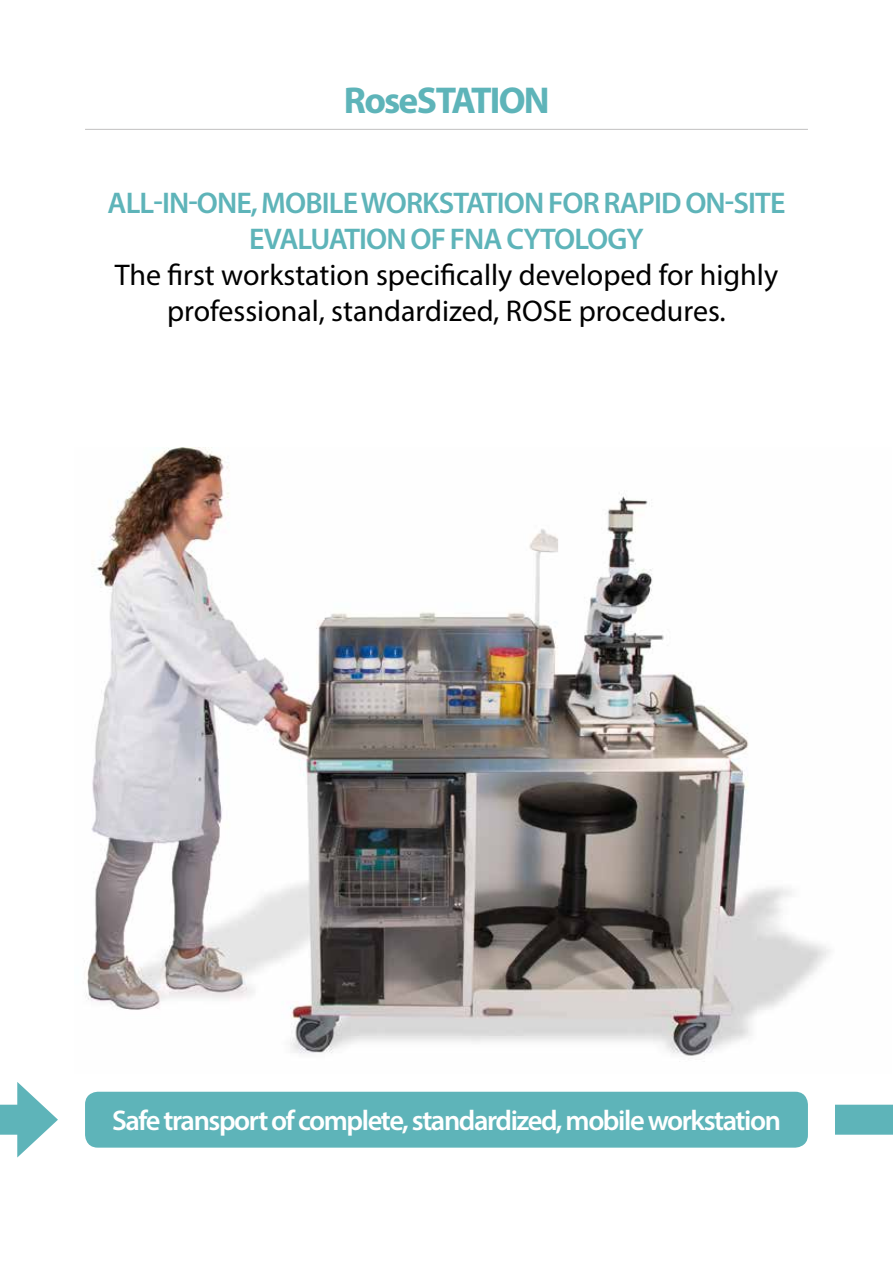
<style>
.page{position:relative;width:893px;height:1263px;background:#fff}
.page>*{position:absolute;margin:0;border:0;box-sizing:border-box;transform-origin:0 0}
.t1{font:700 37.5px "Myriad Pro";letter-spacing:-.05em;color:#5eb4b9}
.t2{font:30px/36px "Myriad Pro";color:#000;text-align:center}
.t3{font:600 30px/36px "Myriad Pro";letter-spacing:-.03em;color:#5eb4b9;text-align:center}
.t4{font:600 28.5px "Myriad Pro";letter-spacing:-.05em;color:#fff}
</style>
<div class="page">
<div style="left:0;top:1105px;width:31px;height:30px;background:#5eb4b9"></div>
<svg style="left:17px;top:1082px;width:41px;height:75px"></svg>
<div style="left:835px;top:1105px;width:58px;height:30px;background:#5eb4b9"></div>
<div style="left:85px;top:1092px;width:723px;height:55px;background:#5eb4b9;border-radius:13px"></div>
<img style="left:86px;top:448px;width:744px;height:608px">
<hr style="left:85px;top:129px;width:723px;height:1px;background:#c1c0c0">
<p class="t1" style="left:344px;top:76px;width:207px">RoseSTATION</p>
<p class="t3" style="left:108px;top:184px;width:679px">ALL-IN-ONE, MOBILE WORKSTATION FOR RAPID ON-SITE<br>EVALUATION OF FNA CYTOLOGY</p>
<p class="t2" style="left:115px;top:256px;width:665px">The first workstation specifically developed for highly professional, standardized, ROSE procedures.</p>
<p class="t4" style="left:112px;top:1103px;width:670px">Safe transport of complete, standardized, mobile workstation</p>
</div>
